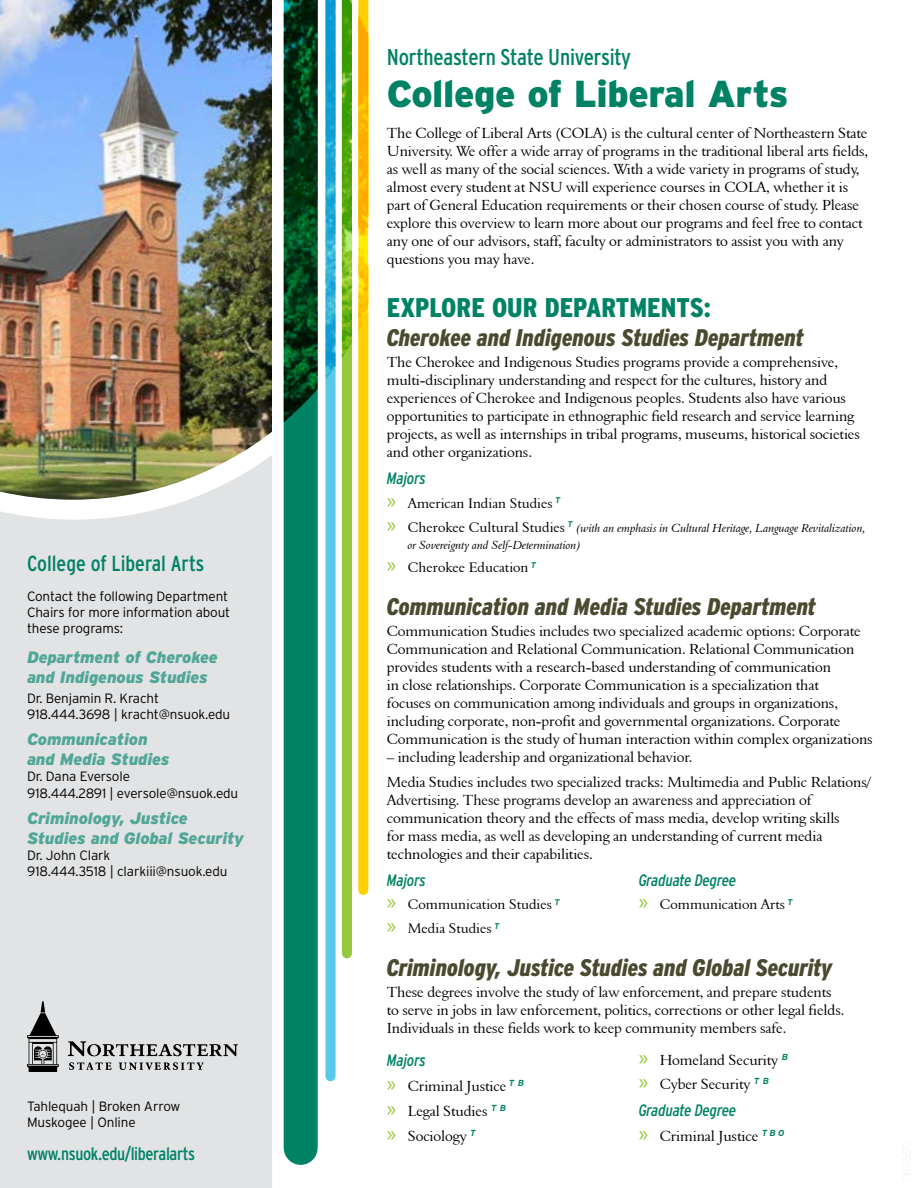
<style>
.page{position:relative;width:918px;height:1188px;background:#fff}
.page>*{position:absolute;margin:0;border:0;box-sizing:border-box;transform-origin:0 0}
.t1{font:900 37.5px "Interstate";letter-spacing:-.01em;color:#008265}
.t2{font:900 condensed 27px "Interstate";color:#008265}
.t3{font:italic 900 condensed 24px "Interstate";color:#4a4a30}
.t4{font:condensed 22.8px "Interstate";letter-spacing:-.01em;color:#008265}
.t5{font:condensed 21.75px "Interstate";color:#008265}
.t6{font:condensed 18px "Interstate";letter-spacing:-.02em;color:#008265}
.t7{font:italic 900 16.5px/19.8px "Interstate";letter-spacing:-.01em;color:#51a795}
.Bulleted_LIst{font:italic condensed 16.5px "Interstate";letter-spacing:-.01em;color:#008265}
.t8{font:15px/18px "Aldine 401 BT Roman A";letter-spacing:-.01em;color:#000}
.t9{font:14.25px "Aldine 401 BT Roman A";color:#000}
.Sidebar_Body{font:300 13.5px/16.2px "Interstate";letter-spacing:-.01em;color:#000}
.t10{font:12px/17.1px "Aldine 401 BT Italic A";color:#000}
.s1{font-family:"Myriad Pro";font-size:22.5px;color:#97c93d}
.s2{font-family:"Aldine 401 BT Roman A";font-size:14.25px}
</style>
<div class="page">
<img style="left:0;top:0;width:272px;height:455px">
<svg style="left:342px;top:0;width:10px;height:953px;background:#81be2d"></svg>
<svg style="left:358px;top:0;width:10px;height:890px;background:#ffca0b"></svg>
<svg style="left:325px;top:0;width:11px;height:1076px;background:#50c2e3"></svg>
<svg style="left:284px;top:0;width:34px;height:1148px;background:#016a4b"></svg>
<svg style="left:0;top:455px;width:272px;height:733px;background:#dedfde"></svg>
<svg style="left:27px;top:1001px;width:32px;height:71px;background:#838384"></svg>
<svg style="left:68px;top:1041px;width:170px;height:15px;background:#9b9c9c"></svg>
<svg style="left:69px;top:1062px;width:43px;height:8px"></svg>
<svg style="left:119px;top:1062px;width:85px;height:8px"></svg>
<h2 class="t5" style="left:27px;top:550px;width:179px">College of Liberal Arts</h2>
<h2 class="Sidebar_Body" style="left:27px;top:588px;width:205px">Contact the following Department<br>Chairs for more information about these programs:</h2>
<h2 class="t7" style="left:27px;top:647px;width:192px">Department of Cherokee and Indigenous Studies</h2>
<p class="Sidebar_Body" style="left:27px;top:690px;width:205px">Dr. Benjamin R. Kracht<br>918.444.3698 | kracht@nsuok.edu</p>
<h3 class="t7" style="left:27px;top:730px;width:144px">Communication and Media Studies</h3>
<p class="Sidebar_Body" style="left:27px;top:768px;width:213px">Dr. Dana Eversole<br>918.444.2891 | eversole@nsuok.edu</p>
<h3 class="t7" style="left:27px;top:808px;width:218px">Criminology, Justice<br>Studies and Global Security</h3>
<p class="Sidebar_Body" style="left:27px;top:847px;width:85px">Dr. John Clark</p>
<p class="Sidebar_Body" style="left:27px;top:863px;width:202px">918.444.3518 | clarkiii@nsuok.edu</p>
<p class="Sidebar_Body" style="left:27px;top:1098px;width:155px">Tahlequah | Broken Arrow<br>Muskogee | Online</p>
<p class="t6" style="left:27px;top:1143px;width:170px">www.nsuok.edu/liberalarts</p>
<h1 class="t4" style="left:387px;top:43px;width:246px">Northeastern State University</h1>
<h1 class="t1" style="left:387px;top:71px;width:403px">College of Liberal Arts</h1>
<p class="t8" style="left:387px;top:124px;width:483px">The College of Liberal Arts (COLA) is the cultural center of Northeastern State University. We offer a wide array of programs in the traditional liberal arts fields, as well as many of the social sciences. With a wide variety in programs of study, almost every student at NSU will experience courses in COLA, whether it is part of General Education requirements or their chosen course of study. Please explore this overview to learn more about our programs and feel free to contact any one of our advisors, staff, faculty or administrators to assist you with any questions you may have.</p>
<h2 class="t2" style="left:387px;top:291px;width:326px">EXPLORE OUR DEPARTMENTS:</h2>
<h2 class="t3" style="left:387px;top:323px;width:419px">Cherokee and Indigenous Studies Department</h2>
<p class="t8" style="left:387px;top:353px;width:475px">The Cherokee and Indigenous Studies programs provide a comprehensive, multi-disciplinary understanding and respect for the cultures, history and experiences of Cherokee and Indigenous peoples. Students also have various opportunities to participate in ethnographic field research and service learning projects, as well as internships in tribal programs, museums, historical societies and other organizations.</p>
<h3 class="Bulleted_LIst" style="left:387px;top:468px;width:40px">Majors</h3>
<p class="t9" style="left:387px;top:494px;width:175px"><span class="s1">»</span> American Indian Studies <sup>T</sup></p>
<p class="t10" style="left:408px;top:519px;width:459px;text-indent:-21px"><span class="s1">»</span> <span class="s2">Cherokee Cultural Studies</span> <sup>T</sup> (with an emphasis in Cultural Heritage, Language Revitalization, or Sovereignty and Self-Determination)</p>
<p class="t9" style="left:387px;top:559px;width:151px"><span class="s1">»</span> Cherokee Education <sup>T</sup></p>
<h2 class="t3" style="left:387px;top:592px;width:431px">Communication and Media Studies Department</h2>
<p class="t8" style="left:387px;top:622px;width:488px">Communication Studies includes two specialized academic options: Corporate Communication and Relational Communication. Relational Communication provides students with a research-based understanding of communication<br>in close relationships. Corporate Communication is a specialization that<br>focuses on communication among individuals and groups in organizations, including corporate, non-profit and governmental organizations. Corporate Communication is the study of human interaction within complex organizations</p>
<p class="t8" style="left:387px;top:748px;width:307px">– including leadership and organizational behavior.</p>
<p class="t8" style="left:387px;top:773px;width:486px">Media Studies includes two specialized tracks: Multimedia and Public Relations/ Advertising. These programs develop an awareness and appreciation of communication theory and the effects of mass media, develop writing skills<br>for mass media, as well as developing an understanding of current media technologies and their capabilities.</p>
<h3 class="Bulleted_LIst" style="left:387px;top:870px;width:40px">Majors</h3>
<p class="t9" style="left:387px;top:896px;width:174px"><span class="s1">»</span> Communication Studies <sup>T</sup></p>
<p class="t9" style="left:387px;top:920px;width:114px"><span class="s1">»</span> Media Studies <sup>T</sup></p>
<p class="Bulleted_LIst" style="left:639px;top:870px;width:99px">Graduate Degree</p>
<p class="t9" style="left:639px;top:896px;width:156px"><span class="s1">»</span> Communication Arts <sup>T</sup></p>
<h2 class="t3" style="left:387px;top:953px;width:447px">Criminology, Justice Studies and Global Security</h2>
<p class="t8" style="left:387px;top:983px;width:459px">These degrees involve the study of law enforcement, and prepare students to serve in jobs in law enforcement, politics, corrections or other legal fields.<br>Individuals in these fields work to keep community members safe.</p>
<h3 class="Bulleted_LIst" style="left:387px;top:1051px;width:40px">Majors</h3>
<p class="t8" style="left:387px;top:1077px;width:139px"><span class="s1">»</span> Criminal Justice <sup>T</sup> <sup>B</sup></p>
<p class="t8" style="left:387px;top:1102px;width:121px"><span class="s1">»</span> Legal Studies <sup>T</sup> <sup>B</sup></p>
<p class="t8" style="left:387px;top:1126px;width:90px"><span class="s1">»</span> Sociology <sup>T</sup></p>
<p class="t8" style="left:639px;top:1050px;width:151px"><span class="s1">»</span> Homeland Security <sup>B</sup></p>
<p class="t8" style="left:639px;top:1075px;width:132px"><span class="s1">»</span> Cyber Security <sup>T</sup> <sup>B</sup></p>
<p class="Bulleted_LIst" style="left:639px;top:1100px;width:99px">Graduate Degree</p>
<p class="t8" style="left:639px;top:1126px;width:147px"><span class="s1">»</span> Criminal Justice <sup>T</sup> <sup>B</sup> <sup>O</sup></p>
</div>
